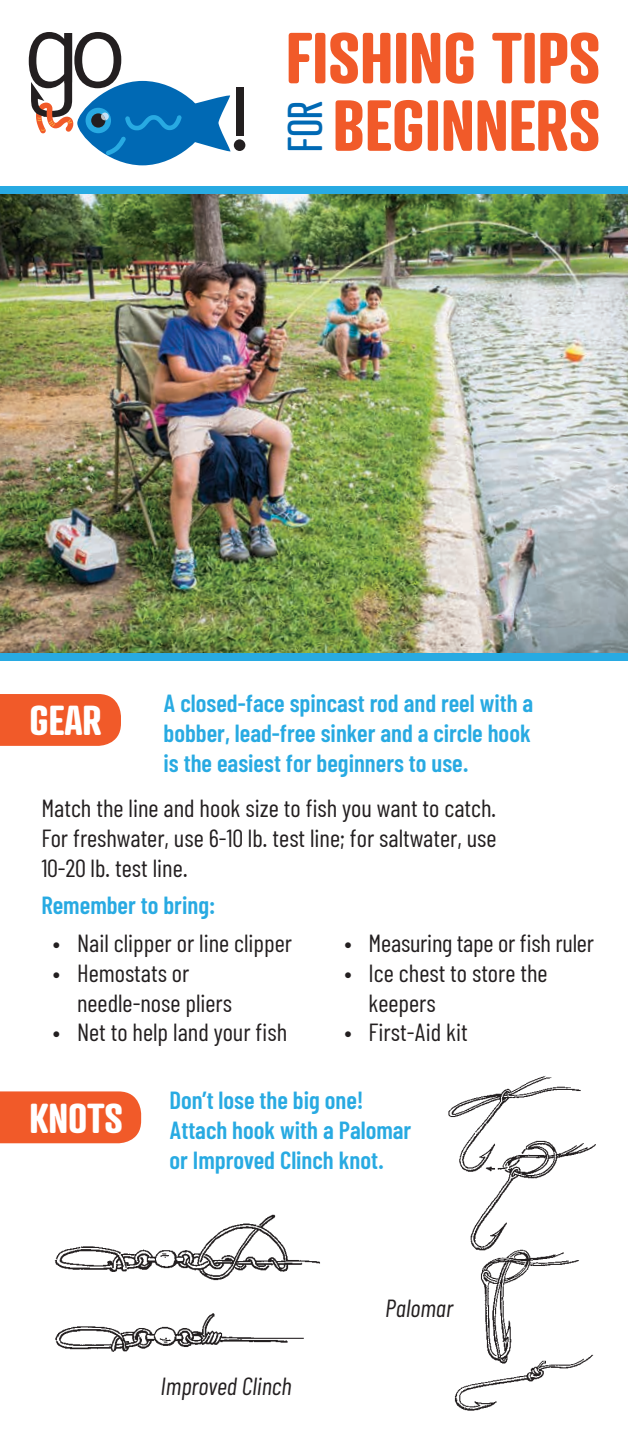
<style>
.page{position:relative;width:628px;height:1438px;background:#fff}
.page>*{position:absolute;margin:0;border:0;box-sizing:border-box;transform-origin:0 0}
.t1{font:700 69.75px "Atrament";color:#f15a29}
.t2{font:47.25px "Atrament";color:#0069b4}
.t3{font:700 40.5px "Atrament";color:#fff}
.t4{font:24.75px/29.7px "Barlow Condensed";color:#231f20}
.t5{font:600 24.75px/29.7px "Barlow Condensed";color:#28aae2}
.t6{font:italic 24.75px "Barlow Condensed";color:#231f20}
</style>
<div class="page">
<div style="left:0;top:1091px;width:141px;height:52px;background:#f15a29"></div>
<img style="left:0;top:193px;width:628px;height:460px">
<svg style="left:77px;top:81px;width:130px;height:84px"></svg>
<svg style="left:191px;top:95px;width:39px;height:57px"></svg>
<svg style="left:29px;top:32px;width:153px;height:123px"></svg>
<div style="left:234px;top:139px;width:11px;height:12px;background:#231f20;border-radius:50%"></div>
<div style="left:236px;top:87px;width:7px;height:49px;background:#231f20"></div>
<div style="left:0;top:694px;width:121px;height:52px;background:#f15a29"></div>
<img style="left:54px;top:1214px;width:266px;height:138px">
<img style="left:448px;top:1075px;width:148px;height:336px">
<div style="left:0;top:186px;width:628px;height:7px;background:#28aae2"></div>
<div style="left:0;top:653px;width:628px;height:7px;background:#28aae2"></div>
<p class="t1" style="left:286px;top:14px;width:316px">FISHING TIPS</p>
<p class="t2" style="left:276px;top:152px;width:53px;rotate:-90deg">FOR</p>
<p class="t1" style="left:333px;top:81px;width:269px">BEGINNERS</p>
<p class="t3" style="left:30px;top:695px;width:74px">GEAR</p>
<p class="t5" style="left:163px;top:688px;width:371px;text-align:justify">A closed-face spincast rod and reel with a bobber, lead-free sinker and a circle hook is the easiest for beginners to use.</p>
<p class="t4" style="left:41px;top:793px;width:457px;text-align:justify">Match the line and hook size to fish you want to catch.<br>For freshwater, use 6-10 lb. test line; for saltwater, use 10-20 lb. test line.</p>
<p class="t5" style="left:41px;top:890px;width:175px">Remember to bring:</p>
<p class="t4" style="left:53px;top:928px;width:241px">• Nail clipper or line clipper</p>
<p class="t4" style="left:77px;top:957px;width:157px;text-indent:-24px">• Hemostats or needle-nose pliers</p>
<p class="t4" style="left:53px;top:1017px;width:236px">• Net to help land your fish</p>
<p class="t4" style="left:344px;top:928px;width:251px">• Measuring tape or fish ruler</p>
<p class="t4" style="left:369px;top:957px;width:180px;text-indent:-24px">• Ice chest to store the keepers</p>
<p class="t4" style="left:344px;top:1017px;width:125px">• First-Aid kit</p>
<p class="t3" style="left:30px;top:1092px;width:95px">KNOTS</p>
<p class="t5" style="left:169px;top:1085px;width:243px">Don’t lose the big one!<br>Attach hook with a Palomar or Improved Clinch knot.</p>
<p class="t6" style="left:161px;top:1370px;width:133px">Improved Clinch</p>
<p class="t6" style="left:385px;top:1293px;width:69px">Palomar</p>
</div>
